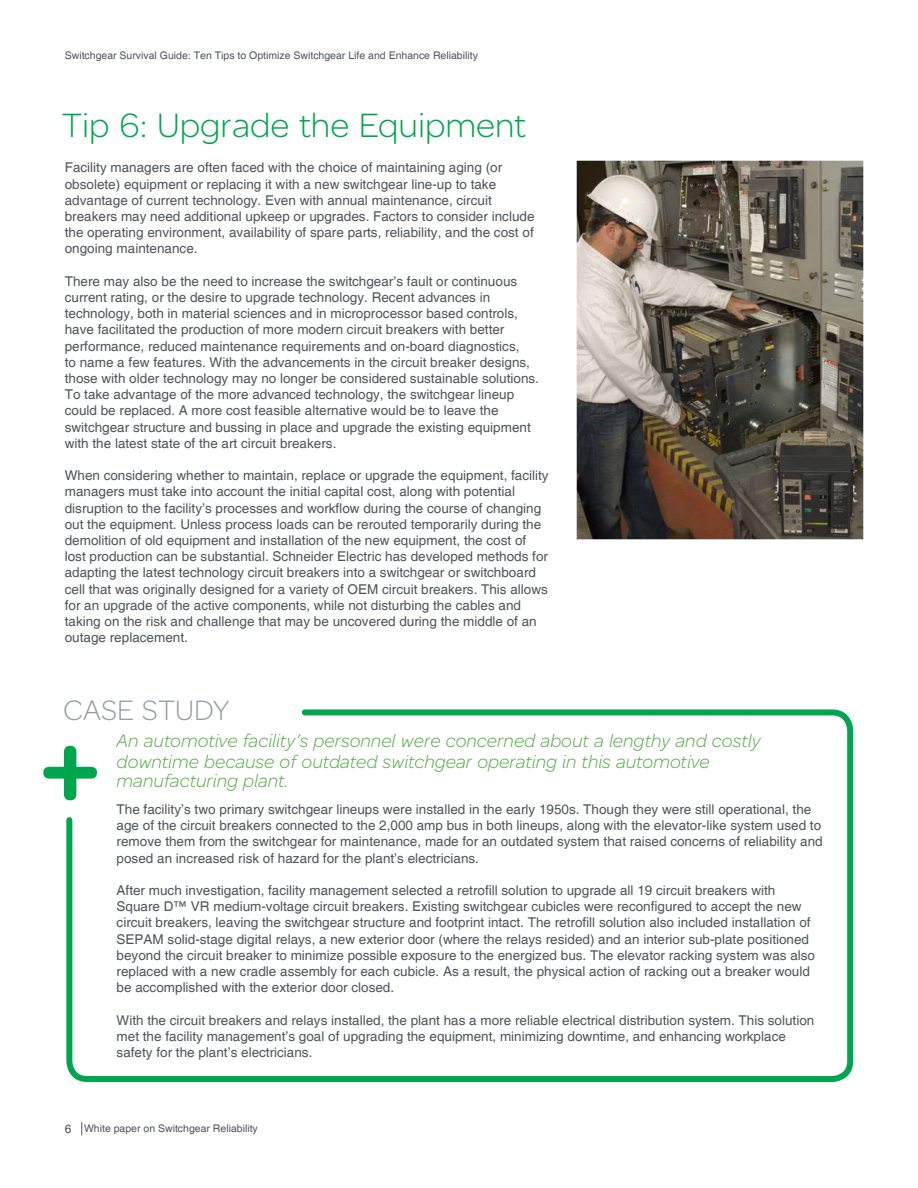
<style>
.page{position:relative;width:918px;height:1188px;background:#fff}
.page>*{position:absolute;margin:0;border:0;box-sizing:border-box;transform-origin:0 0}
.Sub_Heading{font:300 36px "SE Optimist";color:#00a54f}
.SE_TOC{font:300 30px "SE Optimist";color:#959ea4}
.SE_Body{font:italic 300 19.5px/20.2px "SE Optimist";color:#54aa46}
.SE_Body-2{font:13.5px/16.2px "Helvetica";color:#4d545a}
.t1{font:10.5px "Helvetica";color:#4d545a}
.s1{font-size:12px}
</style>
<div class="page">
<svg style="left:81px;top:1122px;width:1px;height:13px"></svg>
<img style="left:577px;top:160px;width:287px;height:380px">
<svg style="left:43px;top:766px;width:20px;height:13px"></svg>
<svg style="left:63px;top:709px;width:791px;height:373px"></svg>
<p class="t1" style="left:65px;top:49px;width:415px">Switchgear Survival Guide: Ten Tips to Optimize Switchgear Life and Enhance Reliability</p>
<p class="Sub_Heading" style="left:62px;top:102px;width:466px">Tip 6: Upgrade the Equipment</p>
<p class="SE_Body-2" style="left:65px;top:160px;width:471px">Facility managers are often faced with the choice of maintaining aging (or obsolete) equipment or replacing it with a new switchgear line-up to take advantage of current technology. Even with annual maintenance, circuit breakers may need additional upkeep or upgrades. Factors to consider include the operating environment, availability of spare parts, reliability, and the cost of ongoing maintenance.</p>
<p class="SE_Body-2" style="left:65px;top:273px;width:476px">There may also be the need to increase the switchgear’s fault or continuous current rating, or the desire to upgrade technology. Recent advances in technology, both in material sciences and in microprocessor based controls, have facilitated the production of more modern circuit breakers with better performance, reduced maintenance requirements and on-board diagnostics,<br>to name a few features. With the advancements in the circuit breaker designs, those with older technology may no longer be considered sustainable solutions.<br>To take advantage of the more advanced technology, the switchgear lineup could be replaced. A more cost feasible alternative would be to leave the switchgear structure and bussing in place and upgrade the existing equipment with the latest state of the art circuit breakers.</p>
<p class="SE_Body-2" style="left:65px;top:468px;width:485px">When considering whether to maintain, replace or upgrade the equipment, facility managers must take into account the initial capital cost, along with potential disruption to the facility’s processes and workflow during the course of changing out the equipment. Unless process loads can be rerouted temporarily during the demolition of old equipment and installation of the new equipment, the cost of lost production can be substantial. Schneider Electric has developed methods for adapting the latest technology circuit breakers into a switchgear or switchboard cell that was originally designed for a variety of OEM circuit breakers. This allows for an upgrade of the active components, while not disturbing the cables and taking on the risk and challenge that may be uncovered during the middle of an outage replacement.</p>
<p class="SE_TOC" style="left:63px;top:691px;width:167px">CASE STUDY</p>
<p class="SE_Body" style="left:117px;top:730px;width:645px">An automotive facility’s personnel were concerned about a lengthy and costly downtime because of outdated switchgear operating in this automotive manufacturing plant.</p>
<p class="SE_Body-2" style="left:117px;top:802px;width:708px">The facility’s two primary switchgear lineups were installed in the early 1950s. Though they were still operational, the age of the circuit breakers connected to the 2,000 amp bus in both lineups, along with the elevator-like system used to remove them from the switchgear for maintenance, made for an outdated system that raised concerns of reliability and posed an increased risk of hazard for the plant’s electricians.</p>
<p class="SE_Body-2" style="left:117px;top:883px;width:700px">After much investigation, facility management selected a retrofill solution to upgrade all 19 circuit breakers with Square D™ VR medium-voltage circuit breakers. Existing switchgear cubicles were reconfigured to accept the new circuit breakers, leaving the switchgear structure and footprint intact. The retrofill solution also included installation of SEPAM solid-stage digital relays, a new exterior door (where the relays resided) and an interior sub-plate positioned beyond the circuit breaker to minimize possible exposure to the energized bus. The elevator racking system was also replaced with a new cradle assembly for each cubicle. As a result, the physical action of racking out a breaker would be accomplished with the exterior door closed.</p>
<p class="SE_Body-2" style="left:117px;top:1012px;width:699px">With the circuit breakers and relays installed, the plant has a more reliable electrical distribution system. This solution met the facility management’s goal of upgrading the equipment, minimizing downtime, and enhancing workplace safety for the plant’s electricians.</p>
<p class="t1" style="left:65px;top:1123px;width:195px"><span class="s1">6</span> White paper on Switchgear Reliability</p>
</div>
